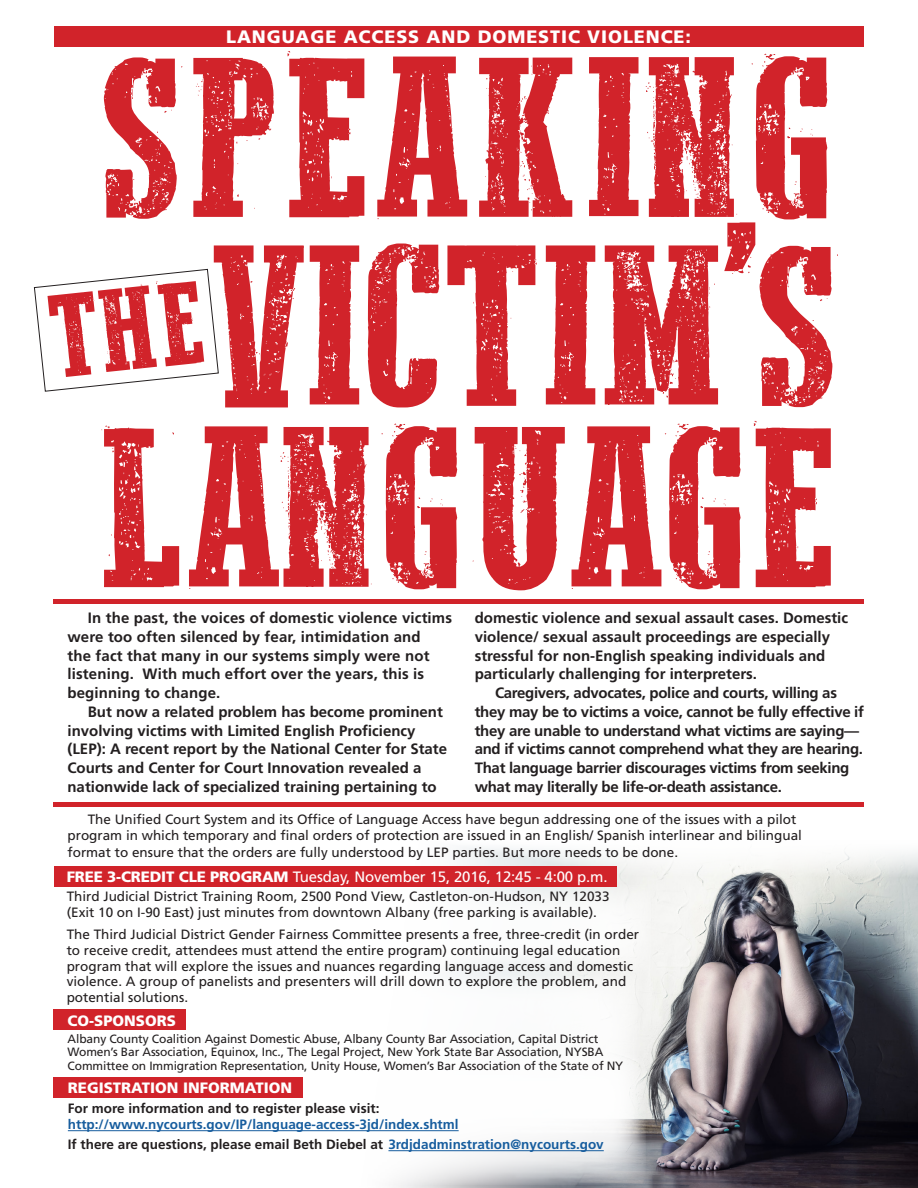
<style>
.page{position:relative;width:918px;height:1188px;background:#fff}
.page>*{position:absolute;margin:0;border:0;box-sizing:border-box;transform-origin:0 0}
.t1{font:237.3px "Western Bang Bang";color:#d1232a}
.t2{font:237.3px "Western Bang Bang";letter-spacing:.02em;color:#d1232a}
.t3{font:900 18px "Frutiger LT Std";letter-spacing:.05em;color:#fff}
.t4{font:700 15px/18.8px "Frutiger LT Std";color:#231f20}
.t5{font:700 15px/18.8px "Frutiger LT Std";letter-spacing:-.02em;color:#231f20}
.t6{font:15px "Frutiger LT Std";letter-spacing:-.01em;color:#fff}
.t7{font:900 15px "Frutiger LT Std";color:#fff}
.t8{font:13.5px/15.8px "Frutiger LT Std";color:#231f20}
.t9{font:700 13.5px/16.5px "Frutiger LT Std";color:#175d9e}
.t10{font:700 13.5px "Frutiger LT Std";color:#231f20}
.t11{font:12px/13.5px "Frutiger LT Std";letter-spacing:-.01em;color:#231f20}
.s1{font-weight:900}
.s2{color:#231f20}
.s3{color:#175d9e}
</style>
<div class="page">
<img style="left:345px;top:848px;width:573px;height:340px">
<div style="left:54px;top:27px;width:810px;height:20px;background:#d1232a"></div>
<div style="left:53px;top:599px;width:811px;height:5px;background:#d1232a"></div>
<div style="left:53px;top:802px;width:811px;height:5px;background:#d1232a"></div>
<div style="left:368px;top:968px;width:272px;height:183px;background:#fff"></div>
<svg style="left:322px;top:1053px;width:324px;height:132px"></svg>
<div style="left:380px;top:884px;width:272px;height:90px;background:#fff"></div>
<div style="left:54px;top:866px;width:563px;height:20px;background:#d1232a"></div>
<div style="left:53px;top:1078px;width:250px;height:20px;background:#d1232a"></div>
<div style="left:53px;top:1010px;width:132px;height:20px;background:#d1232a"></div>
<hr style="left:68px;top:1130px;width:391px;height:1px;background:#175d9e">
<hr style="left:388px;top:1150px;width:216px;height:1px;background:#175d9e">
<svg style="left:34px;top:269px;width:185px;height:123px"></svg>
<p class="t3" style="left:226px;top:26px;width:466px">LANGUAGE ACCESS AND DOMESTIC VIOLENCE:</p>
<p class="t2" style="left:100px;top:18px;width:739px">SPEAKING</p>
<p class="t1" style="left:212px;top:206px;width:627px">VICTIM’S</p>
<p class="t1" style="left:99px;top:388px;width:740px">LANGUAGE</p>
<p class="t4" style="left:68px;top:627px;width:364px">were too often silenced by fear, intimidation and the fact that many in our systems simply were not listening. With much effort over the years, this is beginning to change.</p>
<p class="t4" style="left:68px;top:702px;width:381px;text-indent:20px">But now a related problem has become prominent involving victims with Limited English Proficiency (LEP): A recent report by the National Center for State Courts and Center for Court Innovation revealed a nationwide lack of specialized training pertaining to</p>
<p class="t4" style="left:88px;top:609px;width:366px">In the past, the voices of domestic violence victims</p>
<p class="t4" style="left:475px;top:609px;width:375px">domestic violence and sexual assault cases. Domestic violence/ sexual assault proceedings are especially stressful for non-English speaking individuals and particularly challenging for interpreters.</p>
<p class="t5" style="left:475px;top:684px;width:391px;text-indent:20px">Caregivers, advocates, police and courts, willing as they may be to victims a voice, cannot be fully effective if they are unable to understand what victims are saying— and if victims cannot comprehend what they are hearing.<br>That language barrier discourages victims from seeking what may literally be life-or-death assistance.</p>
<p class="t8" style="left:68px;top:811px;width:736px;line-height:16.5px;text-indent:20px">The Unified Court System and its Office of Language Access have begun addressing one of the issues with a pilot program in which temporary and final orders of protection are issued in an English/ Spanish interlinear and bilingual format to ensure that the orders are fully understood by LEP parties. But more needs to be done.</p>
<p class="t6" style="left:67px;top:868px;width:542px"><span class="s1">FREE 3-CREDIT CLE PROGRAM</span> Tuesday, November 15, 2016, 12:45 - 4:00 p.m.</p>
<p class="t8" style="left:67px;top:888px;width:544px">Third Judicial District Training Room, 2500 Pond View, Castleton-on-Hudson, NY 12033</p>
<p class="t8" style="left:67px;top:904px;width:532px">(Exit 10 on I-90 East) just minutes from downtown Albany (free parking is available).</p>
<p class="t8" style="left:67px;top:927px;width:574px">The Third Judicial District Gender Fairness Committee presents a free, three-credit (in order to receive credit, attendees must attend the entire program) continuing legal education program that will explore the issues and nuances regarding language access and domestic violence. A group of panelists and presenters will drill down to explore the problem, and potential solutions.</p>
<p class="t7" style="left:68px;top:1012px;width:110px">CO-SPONSORS</p>
<p class="t11" style="left:68px;top:1032px;width:557px">Albany County Coalition Against Domestic Abuse, Albany County Bar Association, Capital District<br>Women’s Bar Association, Equinox, Inc., The Legal Project, New York State Bar Association, NYSBA<br>Committee on Immigration Representation, Unity House, Women’s Bar Association of the State of NY</p>
<p class="t7" style="left:68px;top:1079px;width:226px">REGISTRATION INFORMATION</p>
<p class="t9" style="left:68px;top:1100px;width:392px"><span class="s2">For more information and to register please visit: </span>http://www.nycourts.gov/IP/language-access-3jd/index.shtml</p>
<p class="t10" style="left:68px;top:1137px;width:537px">If there are questions, please email Beth Diebel at <span class="s3">3rdjdadminstration@nycourts.gov</span></p>
</div>
